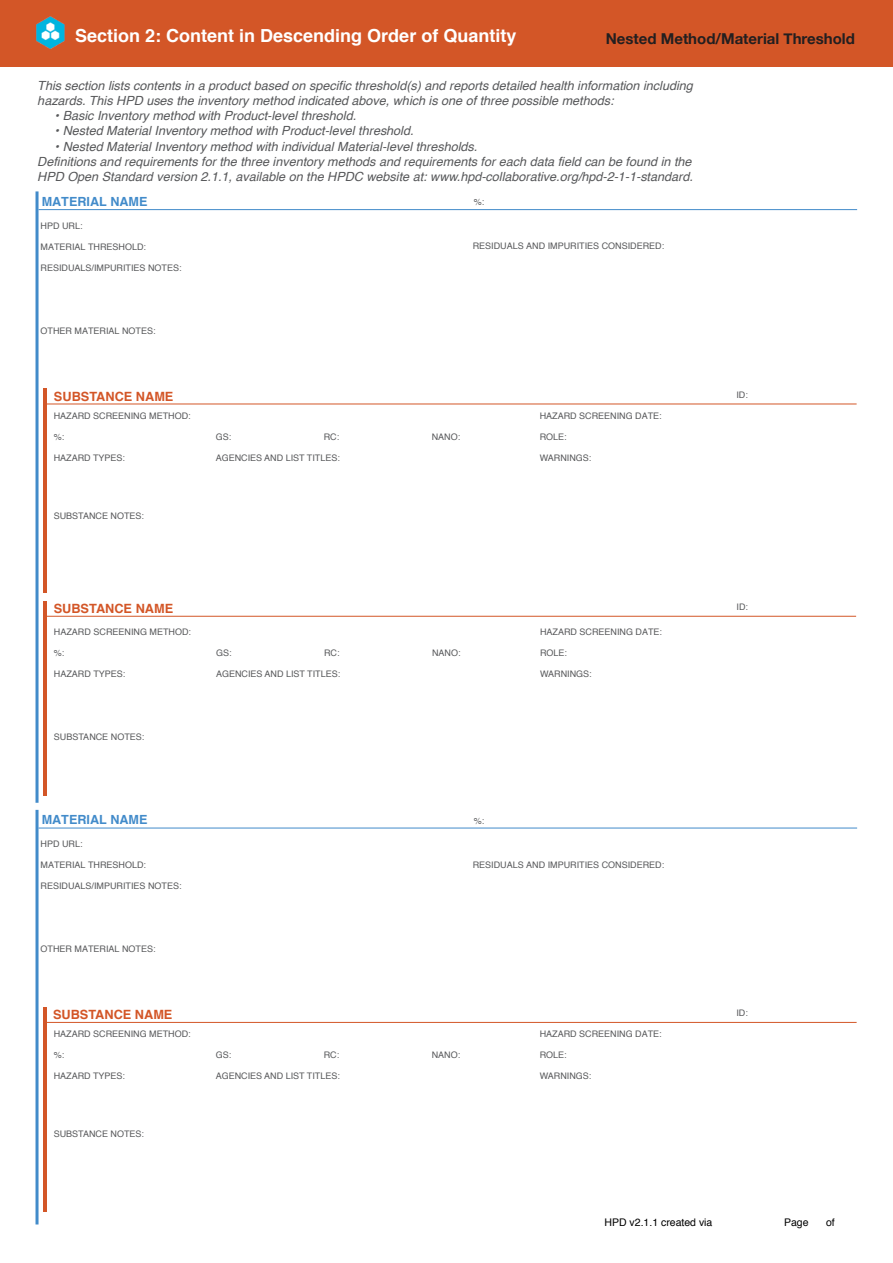
<style>
.page{position:relative;width:893px;height:1263px;background:#fff}
.page>*{position:absolute;margin:0;border:0;box-sizing:border-box;transform-origin:0 0}
.t1{font:700 18px "Helvetica";color:#fff}
.t2{font:700 15px "Helvetica Neue";color:#231f20}
.t3{font:500 15px "Helvetica Neue";color:#231f20}
.t4{font:700 12.75px "Helvetica";color:#d35627}
.t5{font:italic 12.6px/15.1px "Helvetica";color:#57585a}
.t6{font:700 12.6px "Helvetica";color:#428bca}
.t7{font:10.5px "Helvetica";color:#000}
.t8{font:9px "Helvetica";color:#57585a}
</style>
<div class="page">
<div style="left:0;top:0;width:893px;height:67px;background:#d35627"></div>
<hr style="left:39px;top:209px;width:818px;height:1px;background:#428bca">
<hr style="left:36px;top:191px;width:3px;height:612px;background:#428bca">
<hr style="left:43px;top:389px;width:4px;height:204px;background:#d35627">
<hr style="left:44px;top:404px;width:813px;height:1px;background:#d35627">
<hr style="left:44px;top:601px;width:3px;height:194px;background:#d35627">
<hr style="left:44px;top:616px;width:812px;height:1px;background:#d35627">
<hr style="left:39px;top:828px;width:818px;height:1px;background:#428bca">
<hr style="left:36px;top:810px;width:3px;height:414px;background:#428bca">
<hr style="left:43px;top:1007px;width:4px;height:204px;background:#d35627">
<hr style="left:44px;top:1022px;width:813px;height:1px;background:#d35627">
<h1 class="t1" style="left:75px;top:21px;width:443px">Section 2: Content in Descending Order of Quantity</h1>
<h2 class="t3" style="left:626px;top:27px;width:210px">Basic Method/Product Thresh</h2>
<h3 class="t5" style="left:37px;top:78px;width:657px">This section lists contents in a product based on specific threshold(s) and reports detailed health information including hazards. This HPD uses the inventory method indicated above, which is one of three possible methods:</h3>
<h3 class="t5" style="left:55px;top:109px;width:303px">• Basic Inventory method with Product-level threshold.</h3>
<h3 class="t5" style="left:55px;top:124px;width:360px">• Nested Material Inventory method with Product-level threshold.</h3>
<p class="t5" style="left:37px;top:139px;width:657px;text-indent:18px">• Nested Material Inventory method with individual Material-level thresholds.<br>Definitions and requirements for the three inventory methods and requirements for each data field can be found in the<br>HPD Open Standard version 2.1.1, available on the HPDC website at: www.hpd-collaborative.org/hpd-2-1-1-standard.</p>
<h2 class="t2" style="left:606px;top:27px;width:251px">Nested Method/Material Threshold</h2>
<h3 class="t6" style="left:42px;top:191px;width:107px">MATERIAL NAME</h3>
<p class="t8" style="left:41px;top:219px;width:44px">HPD URL:</p>
<p class="t8" style="left:41px;top:240px;width:107px">MATERIAL THRESHOLD:</p>
<p class="t8" style="left:41px;top:261px;width:143px">RESIDUALS/IMPURITIES NOTES:</p>
<p class="t8" style="left:41px;top:324px;width:117px">OTHER MATERIAL NOTES:</p>
<h3 class="t4" style="left:54px;top:386px;width:121px">SUBSTANCE NAME</h3>
<p class="t8" style="left:474px;top:195px;width:12px">%:</p>
<p class="t8" style="left:473px;top:239px;width:193px">RESIDUALS AND IMPURITIES CONSIDERED:</p>
<p class="t8" style="left:54px;top:409px;width:139px">HAZARD SCREENING METHOD:</p>
<p class="t8" style="left:540px;top:409px;width:124px">HAZARD SCREENING DATE:</p>
<p class="t8" style="left:54px;top:430px;width:12px">%:</p>
<p class="t8" style="left:216px;top:430px;width:17px">GS:</p>
<p class="t8" style="left:324px;top:430px;width:17px">RC:</p>
<p class="t8" style="left:432px;top:430px;width:30px">NANO:</p>
<p class="t8" style="left:540px;top:430px;width:29px">ROLE:</p>
<p class="t8" style="left:54px;top:451px;width:73px">HAZARD TYPES:</p>
<p class="t8" style="left:216px;top:451px;width:126px">AGENCIES AND LIST TITLES:</p>
<p class="t8" style="left:540px;top:451px;width:53px">WARNINGS:</p>
<p class="t8" style="left:54px;top:509px;width:92px">SUBSTANCE NOTES:</p>
<h3 class="t4" style="left:54px;top:598px;width:121px">SUBSTANCE NAME</h3>
<p class="t8" style="left:54px;top:625px;width:139px">HAZARD SCREENING METHOD:</p>
<p class="t8" style="left:540px;top:625px;width:124px">HAZARD SCREENING DATE:</p>
<p class="t8" style="left:54px;top:646px;width:12px">%:</p>
<p class="t8" style="left:216px;top:646px;width:17px">GS:</p>
<p class="t8" style="left:324px;top:646px;width:17px">RC:</p>
<p class="t8" style="left:432px;top:646px;width:30px">NANO:</p>
<p class="t8" style="left:540px;top:646px;width:29px">ROLE:</p>
<p class="t8" style="left:54px;top:667px;width:73px">HAZARD TYPES:</p>
<p class="t8" style="left:216px;top:667px;width:126px">AGENCIES AND LIST TITLES:</p>
<p class="t8" style="left:540px;top:667px;width:53px">WARNINGS:</p>
<p class="t8" style="left:54px;top:730px;width:92px">SUBSTANCE NOTES:</p>
<h3 class="t6" style="left:42px;top:809px;width:107px">MATERIAL NAME</h3>
<p class="t8" style="left:41px;top:837px;width:44px">HPD URL:</p>
<p class="t8" style="left:41px;top:858px;width:107px">MATERIAL THRESHOLD:</p>
<p class="t8" style="left:41px;top:879px;width:143px">RESIDUALS/IMPURITIES NOTES:</p>
<p class="t8" style="left:41px;top:942px;width:117px">OTHER MATERIAL NOTES:</p>
<h3 class="t4" style="left:53px;top:1004px;width:121px">SUBSTANCE NAME</h3>
<p class="t8" style="left:474px;top:813px;width:12px">%:</p>
<p class="t8" style="left:473px;top:858px;width:193px">RESIDUALS AND IMPURITIES CONSIDERED:</p>
<p class="t8" style="left:54px;top:1027px;width:139px">HAZARD SCREENING METHOD:</p>
<p class="t8" style="left:540px;top:1027px;width:124px">HAZARD SCREENING DATE:</p>
<p class="t8" style="left:54px;top:1048px;width:12px">%:</p>
<p class="t8" style="left:216px;top:1048px;width:17px">GS:</p>
<p class="t8" style="left:324px;top:1048px;width:17px">RC:</p>
<p class="t8" style="left:432px;top:1048px;width:30px">NANO:</p>
<p class="t8" style="left:540px;top:1048px;width:29px">ROLE:</p>
<p class="t8" style="left:54px;top:1069px;width:73px">HAZARD TYPES:</p>
<p class="t8" style="left:216px;top:1069px;width:126px">AGENCIES AND LIST TITLES:</p>
<p class="t8" style="left:540px;top:1069px;width:53px">WARNINGS:</p>
<p class="t8" style="left:54px;top:1127px;width:92px">SUBSTANCE NOTES:</p>
<p class="t8" style="left:736px;top:388px;width:13px">ID:</p>
<p class="t8" style="left:737px;top:600px;width:13px">ID:</p>
<p class="t8" style="left:736px;top:1006px;width:13px">ID:</p>
<p class="t7" style="left:604px;top:1214px;width:109px">HPD v2.1.1 created via</p>
<p class="t7" style="left:784px;top:1214px;width:26px">Page</p>
<p class="t7" style="left:826px;top:1214px;width:10px">of</p>
</div>
